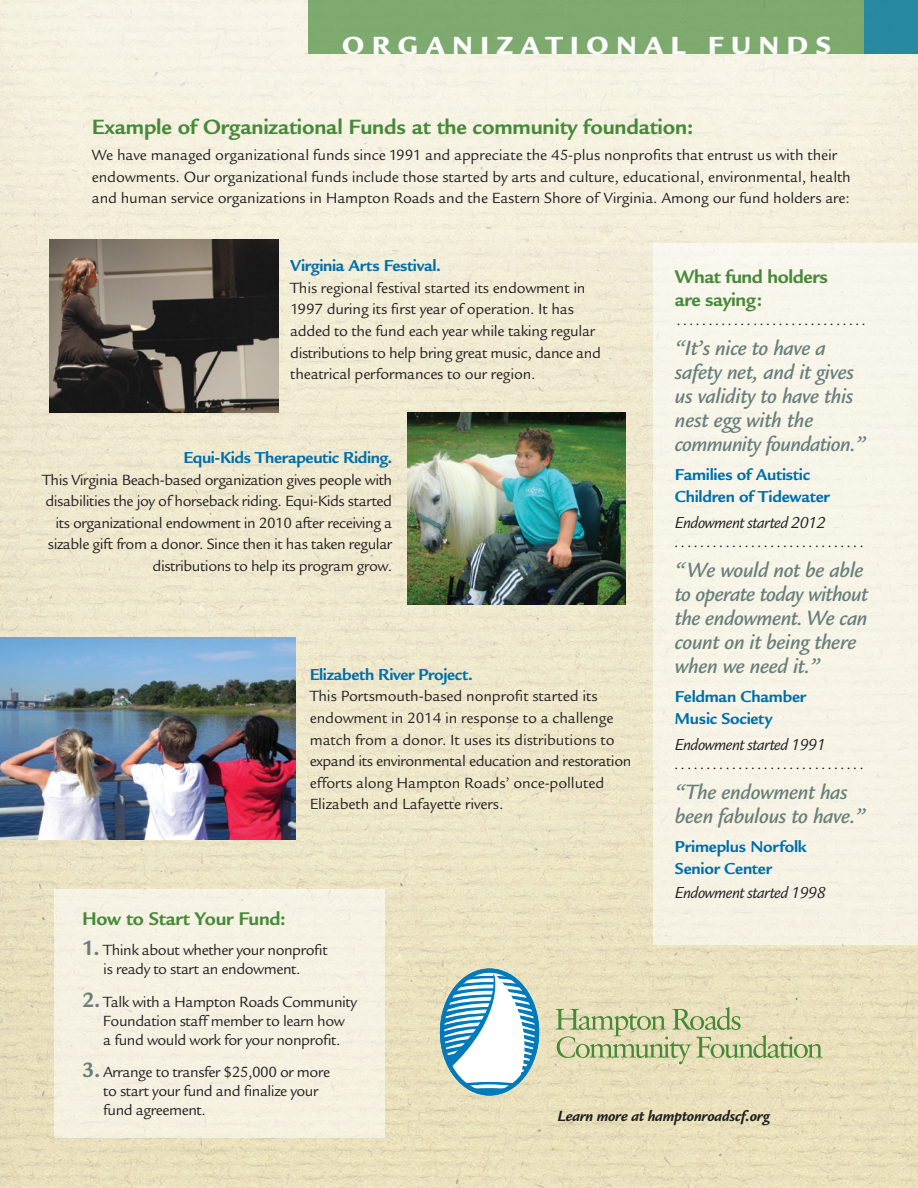
<style>
.page{position:relative;width:918px;height:1188px;background:#fff}
.page>*{position:absolute;margin:0;border:0;box-sizing:border-box;transform-origin:0 0}
.t1{font:900 27px "Legacy Sans";letter-spacing:.285em;color:#fff}
.Grey_Ital_-_Large{font:italic 500 22.5px/24px "Legacy Sans";letter-spacing:-.015em;color:#697e7a}
.Bold_List_Green{font:700 22.5px "Legacy Sans";letter-spacing:-.01em;color:#478939}
.Bold_List_Green-2{font:700 19.95px "Legacy Sans";letter-spacing:-.02em;color:#478939}
.t2{font:700 17.25px "Legacy Sans";letter-spacing:-.015em;color:#006fa9}
.t3{font:italic 17.25px/19.5px "Legacy Sans";letter-spacing:-.03em;color:#231f20}
.t4{font:16.05px/21.6px "Legacy Sans";letter-spacing:-.015em;color:#231f20}
.t5{font:italic 700 16.05px "Legacy Sans";letter-spacing:-.015em;color:#231f20}
.s1{font-weight:700;font-size:22.5px;color:#697e7a}
</style>
<div class="page">
<img style="left:0;top:0;width:918px;height:1188px">
<svg style="left:556px;top:1007px;width:267px;height:57px;background:#cdd0a5"></svg>
<svg style="left:441px;top:973px;width:97px;height:116px"></svg>
<div style="left:440px;top:969px;width:99px;height:127px;border:4px solid #007aba;border-radius:50%"></div>
<div style="left:54px;top:889px;width:330px;height:249px;background:#f5f1e2"></div>
<img style="left:407px;top:412px;width:219px;height:193px">
<img style="left:50px;top:239px;width:228px;height:173px">
<img style="left:0;top:637px;width:295px;height:203px">
<div style="left:654px;top:244px;width:264px;height:701px;background:#f7f4e7"></div>
<div style="left:308px;top:0;width:610px;height:54px;background:#7eaa6f"></div>
<div style="left:864px;top:0;width:54px;height:54px;background:#2788a1"></div>
<p class="t1" style="left:342px;top:29px;width:490px">ORGANIZATIONAL FUNDS</p>
<p class="Bold_List_Green" style="left:92px;top:114px;width:603px">Example of Organizational Funds at the community foundation:</p>
<p class="t4" style="left:92px;top:145px;width:761px">We have managed organizational funds since 1991 and appreciate the 45-plus nonprofits that entrust us with their endowments. Our organizational funds include those started by arts and culture, educational, environmental, health and human service organizations in Hampton Roads and the Eastern Shore of Virginia. Among our fund holders are:</p>
<p class="t2" style="left:290px;top:256px;width:152px">Virginia Arts Festival.</p>
<p class="t4" style="left:290px;top:277px;width:312px">This regional festival started its endowment in 1997 during its first year of operation. It has added to the fund each year while taking regular distributions to help bring great music, dance and theatrical performances to our region.</p>
<p class="t2" style="left:183px;top:448px;width:210px">Equi-Kids Therapeutic Riding.</p>
<p class="t4" style="left:42px;top:469px;width:352px;text-align:right">This Virginia Beach-based organization gives people with disabilities the joy of horseback riding. Equi-Kids started its organizational endowment in 2010 after receiving a sizable gift from a donor. Since then it has taken regular distributions to help its program grow.</p>
<p class="t2" style="left:310px;top:664px;width:165px">Elizabeth River Project.</p>
<p class="t4" style="left:310px;top:686px;width:323px">This Portsmouth-based nonprofit started its endowment in 2014 in response to a challenge match from a donor. It uses its distributions to expand its environmental education and restoration efforts along Hampton Roads’ once-polluted Elizabeth and Lafayette rivers.</p>
<p class="Bold_List_Green-2" style="left:675px;top:266px;width:154px">What fund holders</p>
<p class="Bold_List_Green-2" style="left:675px;top:288px;width:89px">are saying:</p>
<p class="t3" style="left:677px;top:311px;width:191px">..............................</p>
<p class="Grey_Ital_-_Large" style="left:675px;top:337px;width:152px">“It’s nice to have a</p>
<p class="Grey_Ital_-_Large" style="left:675px;top:361px;width:181px">safety net, and it gives</p>
<p class="Grey_Ital_-_Large" style="left:675px;top:385px;width:180px">us validity to have this</p>
<p class="Grey_Ital_-_Large" style="left:675px;top:409px;width:192px">nest egg with the community foundation.”</p>
<p class="t2" style="left:675px;top:464px;width:137px">Families of Autistic</p>
<p class="t2" style="left:675px;top:487px;width:156px">Children of Tidewater</p>
<p class="t3" style="left:675px;top:513px;width:191px">Endowment started 2012 ..............................</p>
<p class="Grey_Ital_-_Large" style="left:675px;top:559px;width:195px">“We would not be able to operate today without the endowment. We can count on it being there when we need it.”</p>
<p class="t2" style="left:675px;top:686px;width:133px">Feldman Chamber</p>
<p class="t2" style="left:675px;top:709px;width:99px">Music Society</p>
<p class="t3" style="left:675px;top:735px;width:191px">Endowment started 1991 ..............................</p>
<p class="Grey_Ital_-_Large" style="left:675px;top:781px;width:192px">“The endowment has been fabulous to have.”</p>
<p class="t2" style="left:675px;top:836px;width:133px">Primeplus Norfolk</p>
<p class="t2" style="left:675px;top:859px;width:99px">Senior Center</p>
<p class="t3" style="left:675px;top:884px;width:152px">Endowment started 1998</p>
<p class="Bold_List_Green-2" style="left:82px;top:908px;width:205px">How to Start Your Fund:</p>
<p class="t4" style="left:82px;top:939px;width:247px"><span class="s1">1.</span> Think about whether your nonprofit</p>
<p class="t4" style="left:103px;top:958px;width:199px">is ready to start an endowment.</p>
<p class="t4" style="left:82px;top:991px;width:276px"><span class="s1">2.</span> Talk with a Hampton Roads Community</p>
<p class="t4" style="left:103px;top:1010px;width:243px">Foundation staff member to learn how</p>
<p class="t4" style="left:103px;top:1029px;width:239px">a fund would work for your nonprofit.</p>
<p class="t4" style="left:82px;top:1061px;width:249px"><span class="s1">3.</span> Arrange to transfer $25,000 or more</p>
<p class="t4" style="left:103px;top:1081px;width:217px">to start your fund and finalize your</p>
<p class="t4" style="left:103px;top:1100px;width:104px">fund agreement.</p>
<p class="t5" style="left:557px;top:1107px;width:214px">Learn more at hamptonroadscf.org</p>
</div>
